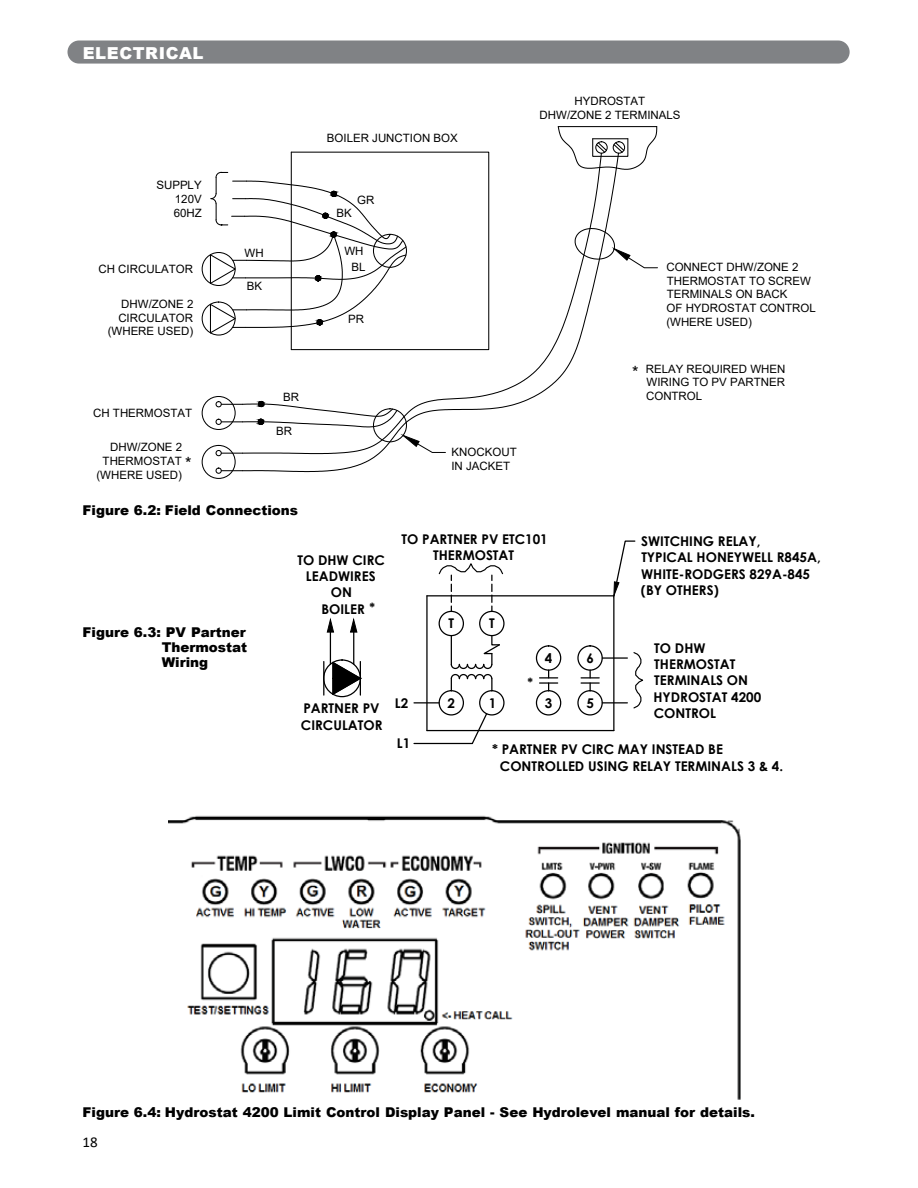
<style>
.page{position:relative;width:918px;height:1188px;background:#fff}
.page>*{position:absolute;margin:0;border:0;box-sizing:border-box;transform-origin:0 0}
.t1{font:900 16.5px "Arial";letter-spacing:.035em;color:#fff}
.t2{font:16.5px "Arial";color:#000}
.t3{font:15px "Calibri";color:#000}
.t4{font:900 13.5px/15px "Arial";color:#000;text-align:justify}
.t5{font:700 13.35px/16.4px "Century Gothic";color:#000}
.t6{font:700 12.6px "Century Gothic";color:#000}
.t7{font:11.55px/13.8px "Arial";color:#000;text-align:right}
.s1{font-size:12.6px}
</style>
<div class="page">
<svg style="left:557px;top:126px;width:101px;height:44px"></svg>
<div style="left:202px;top:396px;width:34px;height:34px;border:1px solid #000;border-radius:50%"></div>
<div style="left:202px;top:252px;width:34px;height:34px;border:1px solid #000;border-radius:50%"></div>
<div style="left:202px;top:302px;width:34px;height:34px;border:1px solid #000;border-radius:50%"></div>
<div style="left:202px;top:445px;width:34px;height:34px;border:1px solid #000;border-radius:50%"></div>
<svg style="left:209px;top:171px;width:194px;height:163px"></svg>
<svg style="left:405px;top:152px;width:215px;height:259px"></svg>
<svg style="left:574px;top:227px;width:84px;height:42px"></svg>
<svg style="left:216px;top:401px;width:230px;height:73px"></svg>
<div style="left:68px;top:40px;width:782px;height:24px;background:#808285;border-radius:12px"></div>
<img style="left:168px;top:815px;width:573px;height:285px">
<div style="left:536px;top:645px;width:25px;height:26px;border:1px solid #000;border-radius:50%"></div>
<div style="left:536px;top:690px;width:25px;height:26px;border:1px solid #000;border-radius:50%"></div>
<hr style="left:427px;top:595px;width:187px;height:1px;background:#000">
<hr style="left:427px;top:730px;width:187px;height:1px;background:#000">
<div style="left:479px;top:611px;width:26px;height:25px;border:1px solid #000;border-radius:50%"></div>
<div style="left:439px;top:611px;width:25px;height:25px;border:1px solid #000;border-radius:50%"></div>
<hr style="left:426px;top:596px;width:2px;height:135px;background:#000">
<div style="left:479px;top:690px;width:26px;height:26px;border:1px solid #000;border-radius:50%"></div>
<div style="left:439px;top:690px;width:25px;height:26px;border:1px solid #000;border-radius:50%"></div>
<svg style="left:540px;top:670px;width:18px;height:21px"></svg>
<svg style="left:450px;top:634px;width:50px;height:57px"></svg>
<svg style="left:438px;top:563px;width:66px;height:48px"></svg>
<hr style="left:613px;top:596px;width:1px;height:135px;background:#000">
<div style="left:577px;top:690px;width:26px;height:26px;border:1px solid #000;border-radius:50%"></div>
<div style="left:577px;top:645px;width:26px;height:26px;border:1px solid #000;border-radius:50%"></div>
<svg style="left:471px;top:712px;width:17px;height:33px"></svg>
<svg style="left:581px;top:651px;width:63px;height:58px"></svg>
<svg style="left:414px;top:702px;width:25px;height:1px"></svg>
<hr style="left:414px;top:743px;width:58px;height:1px;background:#000">
<svg style="left:613px;top:540px;width:23px;height:57px"></svg>
<hr style="left:330px;top:632px;width:1px;height:32px;background:#000">
<hr style="left:353px;top:632px;width:1px;height:32px;background:#000">
<div style="left:323px;top:659px;width:38px;height:38px;border:1px solid #000;border-radius:50%"></div>
<hr style="left:323px;top:662px;width:1px;height:33px;background:#000">
<svg style="left:331px;top:660px;width:31px;height:36px"></svg>
<svg style="left:327px;top:619px;width:7px;height:14px"></svg>
<svg style="left:350px;top:619px;width:8px;height:14px"></svg>
<h1 class="t1" style="left:83px;top:41px;width:122px">ELECTRICAL</h1>
<p class="t7" style="left:174px;top:178px;width:30px;text-align:justify;text-indent:-17px">SUPPLY 120V 60HZ</p>
<p class="t7" style="left:99px;top:262px;width:96px">CH CIRCULATOR</p>
<p class="t7" style="left:108px;top:297px;width:87px">DHW/ZONE 2<br>CIRCULATOR (WHERE USED)</p>
<p class="t7" style="left:93px;top:406px;width:100px">CH THERMOSTAT</p>
<p class="t7" style="left:96px;top:440px;width:87px">DHW/ZONE 2<br>THERMOSTAT (WHERE USED)</p>
<h1 class="t2" style="left:185px;top:452px;width:8px">*</h1>
<p class="t7" style="left:245px;top:246px;width:21px">WH</p>
<p class="t7" style="left:247px;top:279px;width:17px">BK</p>
<p class="t7" style="left:283px;top:390px;width:17px">BR</p>
<p class="t7" style="left:276px;top:424px;width:17px">BR</p>
<p class="t4" style="left:82px;top:502px;width:217px">Figure 6.2: Field Connections</p>
<p class="t7" style="left:327px;top:131px;width:132px">BOILER JUNCTION BOX</p>
<p class="t7" style="left:357px;top:193px;width:19px">GR</p>
<p class="t7" style="left:336px;top:206px;width:17px">BK</p>
<p class="t7" style="left:344px;top:243px;width:23px;line-height:16px">WH<br>BL</p>
<p class="t7" style="left:348px;top:312px;width:17px">PR</p>
<p class="t7" style="left:451px;top:445px;width:67px;text-align:left">KNOCKOUT<br>IN JACKET</p>
<p class="t7" style="left:540px;top:94px;width:143px;text-align:center">HYDROSTAT<br>DHW/ZONE 2 TERMINALS</p>
<p class="t7" style="left:666px;top:260px;width:151px;text-align:left">CONNECT DHW/ZONE 2<br>THERMOSTAT TO SCREW<br>TERMINALS ON BACK<br>OF HYDROSTAT CONTROL (WHERE USED)</p>
<h1 class="t2" style="left:632px;top:361px;width:8px">*</h1>
<p class="t7" style="left:646px;top:362px;width:141px;text-align:justify">RELAY REQUIRED WHEN WIRING TO PV PARTNER CONTROL</p>
<p class="t4" style="left:162px;top:624px;width:87px;text-indent:-79px">Figure 6.3: PV Partner Thermostat Wiring</p>
<p class="t5" style="left:297px;top:551px;width:89px">TO DHW CIRC</p>
<p class="t5" style="left:306px;top:568px;width:71px">LEADWIRES</p>
<p class="t5" style="left:331px;top:584px;width:23px">ON</p>
<p class="t5" style="left:321px;top:600px;width:55px">BOILER <span class="s1">*</span></p>
<p class="t5" style="left:301px;top:700px;width:83px">PARTNER PV<br>CIRCULATOR</p>
<p class="t5" style="left:402px;top:530px;width:148px;text-align:center">TO PARTNER PV ETC101<br>THERMOSTAT</p>
<p class="t5" style="left:449px;top:615px;width:7px">T</p>
<p class="t5" style="left:489px;top:615px;width:7px">T</p>
<p class="t5" style="left:641px;top:532px;width:181px">SWITCHING RELAY,<br>TYPICAL HONEYWELL R845A,<br>WHITE-RODGERS 829A-845 (BY OTHERS)</p>
<p class="t5" style="left:395px;top:694px;width:15px">L2</p>
<p class="t5" style="left:397px;top:735px;width:15px">L1</p>
<p class="t5" style="left:448px;top:694px;width:9px">2</p>
<p class="t5" style="left:489px;top:694px;width:9px">1</p>
<p class="t6" style="left:528px;top:673px;width:7px">*</p>
<p class="t5" style="left:545px;top:649px;width:9px">4</p>
<p class="t5" style="left:586px;top:649px;width:9px">6</p>
<p class="t5" style="left:545px;top:694px;width:9px">3</p>
<p class="t5" style="left:587px;top:694px;width:9px">5</p>
<p class="t5" style="left:653px;top:639px;width:109px">TO DHW<br>THERMOSTAT<br>TERMINALS ON<br>HYDROSTAT 4200<br>CONTROL</p>
<p class="t5" style="left:500px;top:741px;width:285px;text-indent:-8px">* PARTNER PV CIRC MAY INSTEAD BE<br>CONTROLLED USING RELAY TERMINALS 3 &amp; 4.</p>
<p class="t4" style="left:82px;top:1104px;width:674px">Figure 6.4: Hydrostat 4200 Limit Control Display Panel - See Hydrolevel manual for details.</p>
<p class="t3" style="left:82px;top:1131px;width:17px">18</p>
</div>
